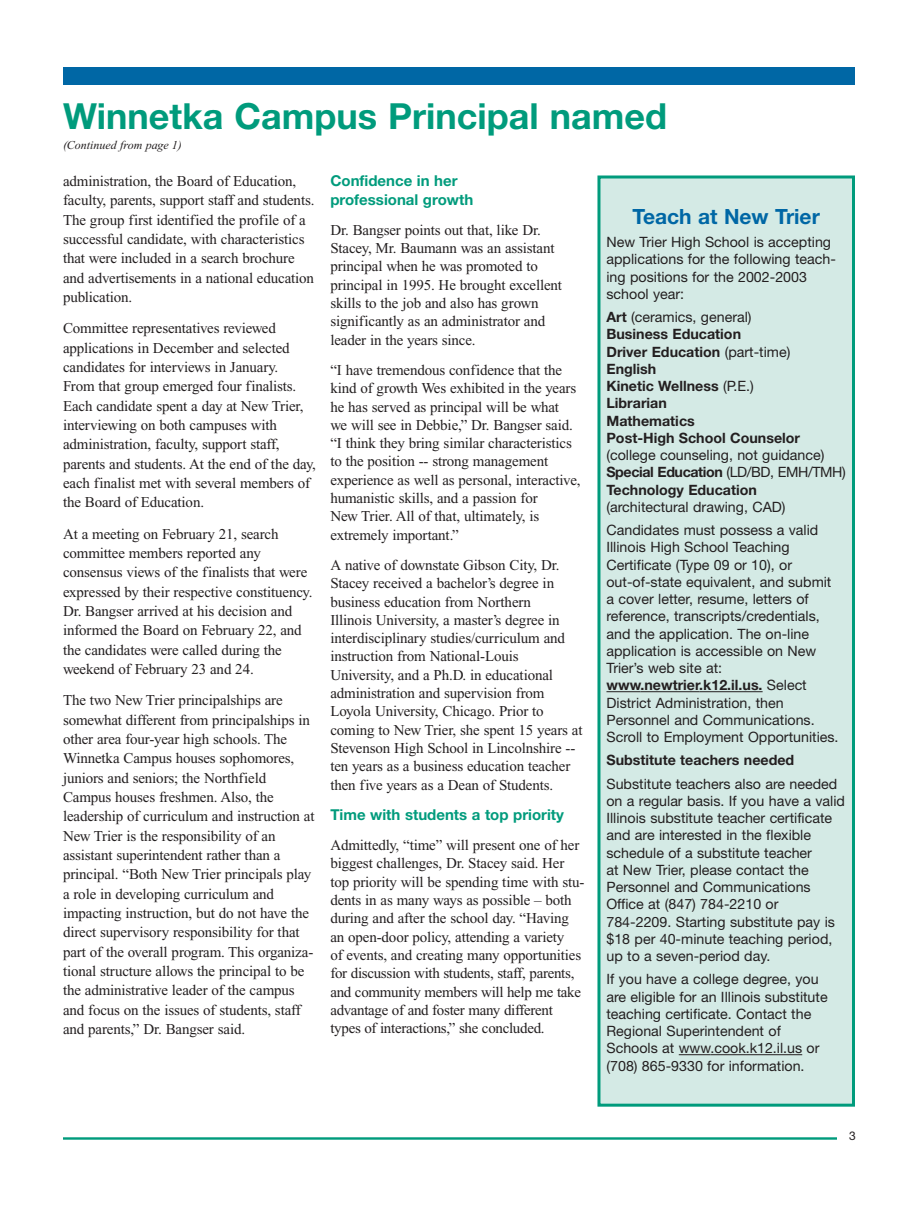
<style>
.page{position:relative;width:918px;height:1215px;background:#fff}
.page>*{position:absolute;margin:0;border:0;box-sizing:border-box;transform-origin:0 0}
.t1{font:700 36px "Helvetica Neue";color:#009b7c}
.t2{font:700 21px "Helvetica Neue";color:#0067a5}
.t3{font:15px/19.4px "Times New Roman";letter-spacing:-.01em;color:#231f20}
.t4{font:700 15px/18.3px "Helvetica Neue";color:#009b7c}
.t5{font:14.25px/17.2px "Helvetica Neue";color:#231f20}
.t6{font:700 14.25px/17.2px "Helvetica Neue";color:#231f20}
.t7{font:italic 12px "Times New Roman";color:#231f20}
.t8{font:12px "Helvetica Neue";color:#231f20}
.s1{font-weight:400}
.s2{font-weight:700}
</style>
<div class="page">
<div style="left:63px;top:68px;width:792px;height:18px;background:#0067a5"></div>
<hr style="left:63px;top:1137px;width:774px;height:3px;background:#009b7c">
<div style="left:599px;top:177px;width:255px;height:928px;background:#d4eae5"></div>
<hr style="left:606px;top:691px;width:34px;height:1px;background:#231f20">
<hr style="left:640px;top:691px;width:59px;height:1px;background:#231f20">
<hr style="left:699px;top:691px;width:64px;height:1px;background:#231f20">
<hr style="left:679px;top:1054px;width:31px;height:1px;background:#231f20">
<hr style="left:710px;top:1054px;width:92px;height:1px;background:#231f20">
<div style="left:597px;top:176px;width:258px;height:931px;border:3px solid #009b7c"></div>
<h1 class="t1" style="left:63px;top:103px;width:606px">Winnetka Campus Principal named</h1>
<p class="t7" style="left:63px;top:141px;width:120px">(Continued from page 1)</p>
<p class="t3" style="left:63px;top:173px;width:253px">administration, the Board of Education, faculty, parents, support staff and students.<br>The group first identified the profile of a successful candidate, with characteristics that were included in a search brochure and advertisements in a national education publication.</p>
<p class="t3" style="left:63px;top:320px;width:254px">Committee representatives reviewed applications in December and selected candidates for interviews in January.<br>From that group emerged four finalists.<br>Each candidate spent a day at New Trier, interviewing on both campuses with administration, faculty, support staff, parents and students. At the end of the day, each finalist met with several members of the Board of Education.</p>
<p class="t3" style="left:63px;top:525px;width:251px">At a meeting on February 21, search committee members reported any consensus views of the finalists that were expressed by their respective constituency.<br>Dr. Bangser arrived at his decision and informed the Board on February 22, and the candidates were called during the weekend of February 23 and 24.</p>
<p class="t3" style="left:63px;top:692px;width:253px">The two New Trier principalships are somewhat different from principalships in other area four-year high schools. The Winnetka Campus houses sophomores, juniors and seniors; the Northfield Campus houses freshmen. Also, the leadership of curriculum and instruction at New Trier is the responsibility of an assistant superintendent rather than a principal. “Both New Trier principals play a role in developing curriculum and impacting instruction, but do not have the direct supervisory responsibility for that part of the overall program. This organiza&shy;tional structure allows the principal to be the administrative leader of the campus and focus on the issues of students, staff and parents,” Dr. Bangser said.</p>
<p class="t4" style="left:330px;top:173px;width:144px">Confidence in her professional growth</p>
<p class="t3" style="left:330px;top:222px;width:233px;line-height:18.3px">Dr. Bangser points out that, like Dr.<br>Stacey, Mr. Baumann was an assistant principal when he was promoted to principal in 1995. He brought excellent skills to the job and also has grown significantly as an administrator and leader in the years since.</p>
<p class="t3" style="left:330px;top:362px;width:252px;line-height:18.3px">“I have tremendous confidence that the kind of growth Wes exhibited in the years he has served as principal will be what<br>we will see in Debbie,” Dr. Bangser said. “I think they bring similar characteristics to the position -- strong management experience as well as personal, interactive, humanistic skills, and a passion for<br>New Trier. All of that, ultimately, is extremely important.”</p>
<p class="t3" style="left:330px;top:557px;width:254px;line-height:18.3px">A native of downstate Gibson City, Dr.<br>Stacey received a bachelor’s degree in business education from Northern<br>Illinois University, a master’s degree in interdisciplinary studies/curriculum and instruction from National-Louis University, and a Ph.D. in educational administration and supervision from Loyola University, Chicago. Prior to coming to New Trier, she spent 15 years at Stevenson High School in Lincolnshire -- ten years as a business education teacher then five years as a Dean of Students.</p>
<p class="t4" style="left:330px;top:807px;width:235px">Time with students a top priority</p>
<p class="t3" style="left:330px;top:837px;width:256px;line-height:18.3px">Admittedly, “time” will present one of her biggest challenges, Dr. Stacey said. Her top priority will be spending time with stu&shy;dents in as many ways as possible – both during and after the school day. “Having an open-door policy, attending a variety<br>of events, and creating many opportunities for discussion with students, staff, parents, and community members will help me take advantage of and foster many different types of interactions,” she concluded.</p>
<h2 class="t2" style="left:633px;top:209px;width:189px">Teach at New Trier</h2>
<p class="t5" style="left:606px;top:235px;width:231px">New Trier High School is accepting applications for the following teach&shy;ing positions for the 2002-2003 school year:</p>
<p class="t6" style="left:606px;top:310px;width:195px">Art <span class="s1">(ceramics, general)<br></span>Business Education<br>Driver Education <span class="s1">(part-time)<br></span>English<br>Kinetic Wellness <span class="s1">(P.E.)<br></span>Librarian<br>Mathematics<br>Post-High School Counselor</p>
<p class="t5" style="left:606px;top:448px;width:241px">(college counseling, not guidance)<br><span class="s2">Special Education</span> (LD/BD, EMH/TMH)<br><span class="s2">Technology Education</span></p>
<p class="t5" style="left:606px;top:496px;width:213px;line-height:23.2px">(architectural drawing, CAD)<br>Candidates must possess a valid</p>
<p class="t5" style="left:606px;top:540px;width:234px">Illinois High School Teaching<br>Certificate (Type 09 or 10), or out-of-state equivalent, and submit a cover letter, resume, letters of reference, transcripts/credentials, and the application. The on-line application is accessible on New<br>Trier’s web site at: <span class="s2">www.newtrier.k12.il.us.</span> Select<br>District Administration, then<br>Personnel and Communications.<br>Scroll to Employment Opportunities.</p>
<p class="t6" style="left:606px;top:753px;width:189px">Substitute teachers needed</p>
<p class="t5" style="left:606px;top:776px;width:240px">Substitute teachers also are needed on a regular basis. If you have a valid Illinois substitute teacher certificate and are interested in the flexible schedule of a substitute teacher<br>at New Trier, please contact the Personnel and Communications Office at (847) 784-2210 or 784-2209. Starting substitute pay is $18 per 40-minute teaching period, up to a seven-period day.</p>
<p class="t5" style="left:606px;top:972px;width:223px">If you have a college degree, you are eligible for an Illinois substitute teaching certificate. Contact the Regional Superintendent of Schools at www.cook.k12.il.us or (708) 865-9330 for information.</p>
<p class="t8" style="left:849px;top:1131px;width:8px">3</p>
</div>
